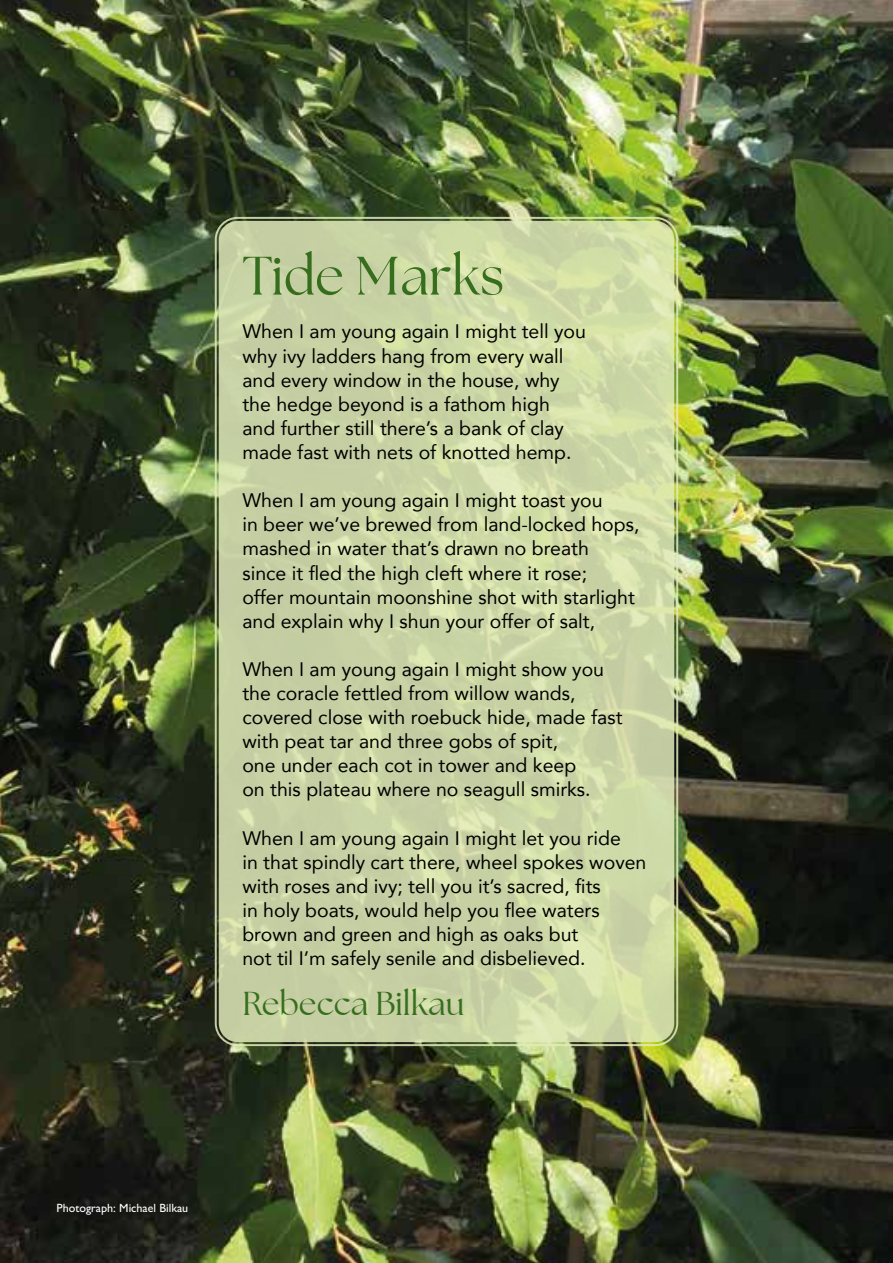
<style>
.page{position:relative;width:893px;height:1263px;background:#fff}
.page>*{position:absolute;margin:0;border:0;box-sizing:border-box;transform-origin:0 0}
.t1{font:54px "The Seasons";color:#366e1d}
.t2{font:33px "The Seasons";color:#366e1d}
.t3{font:19.5px/24.2px "Avenir";color:#000}
.t4{font:500 12px "Gill Sans Nova";color:#fff}
</style>
<div class="page">
<img style="left:0;top:0;width:893px;height:1263px">
<svg style="left:220px;top:222px;width:453px;height:819px;background:#cbd5a6"></svg>
<h1 class="t1" style="left:242px;top:240px;width:263px">Tide Marks</h1>
<p class="t3" style="left:242px;top:319px;width:345px">When I am young again I might tell you why ivy ladders hang from every wall and every window in the house, why the hedge beyond is a fathom high and further still there’s a bank of clay made fast with nets of knotted hemp.</p>
<p class="t3" style="left:242px;top:488px;width:399px">When I am young again I might toast you<br>in beer we’ve brewed from land-locked hops, mashed in water that’s drawn no breath<br>since it fled the high cleft where it rose;<br>offer mountain moonshine shot with starlight and explain why I shun your offer of salt,</p>
<p class="t3" style="left:242px;top:656px;width:382px">When I am young again I might show you the coracle fettled from willow wands, covered close with roebuck hide, made fast with peat tar and three gobs of spit,<br>one under each cot in tower and keep<br>on this plateau where no seagull smirks.</p>
<p class="t3" style="left:242px;top:825px;width:405px">When I am young again I might let you ride<br>in that spindly cart there, wheel spokes woven with roses and ivy; tell you it’s sacred, fits<br>in holy boats, would help you flee waters brown and green and high as oaks but<br>not til I’m safely senile and disbelieved.</p>
<h2 class="t2" style="left:242px;top:982px;width:224px">Rebecca Bilkau</h2>
<p class="t4" style="left:56px;top:1200px;width:133px">Photograph: Michael Bilkau</p>
</div>
